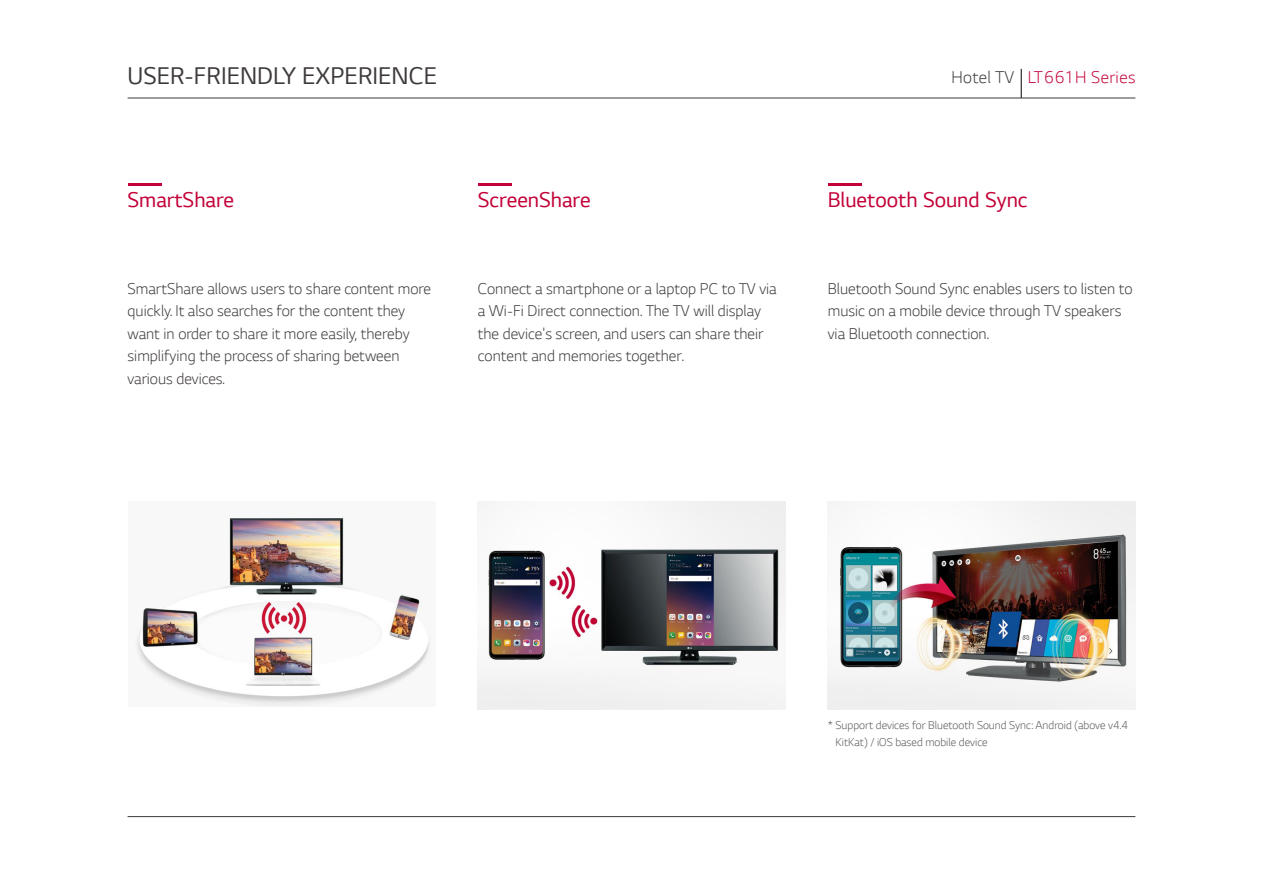
<style>
.page{position:relative;width:1263px;height:893px;background:#fff}
.page>*{position:absolute;margin:0;border:0;box-sizing:border-box;transform-origin:0 0}
.t1{font:25.5px "LG Smart";color:#3e3a39}
.t2{font:22.5px "LG Smart";color:#c30037}
.t3{font:300 18px "LG Smart";letter-spacing:.025em;color:#c30037}
.t4{font:300 16.5px/22.5px "LG Smart";color:#3e3a39}
.t5{font:300 12px/16.5px "LG Smart";color:#595757}
.s1{color:#3e3a39}
</style>
<div class="page">
<svg style="left:1021px;top:69px;width:1px;height:29px"></svg>
<hr style="left:128px;top:98px;width:1007px;height:1px;background:#3e3a39">
<hr style="left:128px;top:816px;width:1007px;height:1px;background:#3e3a39">
<img style="left:828px;top:502px;width:307px;height:207px">
<hr style="left:828px;top:183px;width:34px;height:2px;background:#c30037">
<img style="left:478px;top:502px;width:307px;height:207px">
<hr style="left:478px;top:183px;width:34px;height:2px;background:#c30037">
<hr style="left:128px;top:183px;width:33px;height:2px;background:#c30037">
<img style="left:136px;top:518px;width:295px;height:189px">
<h1 class="t1" style="left:128px;top:59px;width:311px">USER-FRIENDLY EXPERIENCE</h1>
<p class="t3" style="left:951px;top:65px;width:186px"><span class="s1">Hotel TV</span> LT661H Series</p>
<h2 class="t2" style="left:128px;top:185px;width:108px">SmartShare</h2>
<p class="t4" style="left:128px;top:276px;width:305px">SmartShare allows users to share content more quickly. It also searches for the content they want in order to share it more easily, thereby simplifying the process of sharing between various devices.</p>
<h2 class="t2" style="left:478px;top:185px;width:115px">ScreenShare</h2>
<p class="t4" style="left:478px;top:276px;width:301px">Connect a smartphone or a laptop PC to TV via a Wi-Fi Direct connection. The TV will display the device's screen, and users can share their content and memories together.</p>
<h2 class="t2" style="left:828px;top:185px;width:201px">Bluetooth Sound Sync</h2>
<p class="t4" style="left:828px;top:276px;width:306px">Bluetooth Sound Sync enables users to listen to music on a mobile device through TV speakers via Bluetooth connection.</p>
<p class="t5" style="left:836px;top:717px;width:294px;text-indent:-8px">* Support devices for Bluetooth Sound Sync: Android (above v4.4<br>KitKat) / iOS based mobile device</p>
</div>
